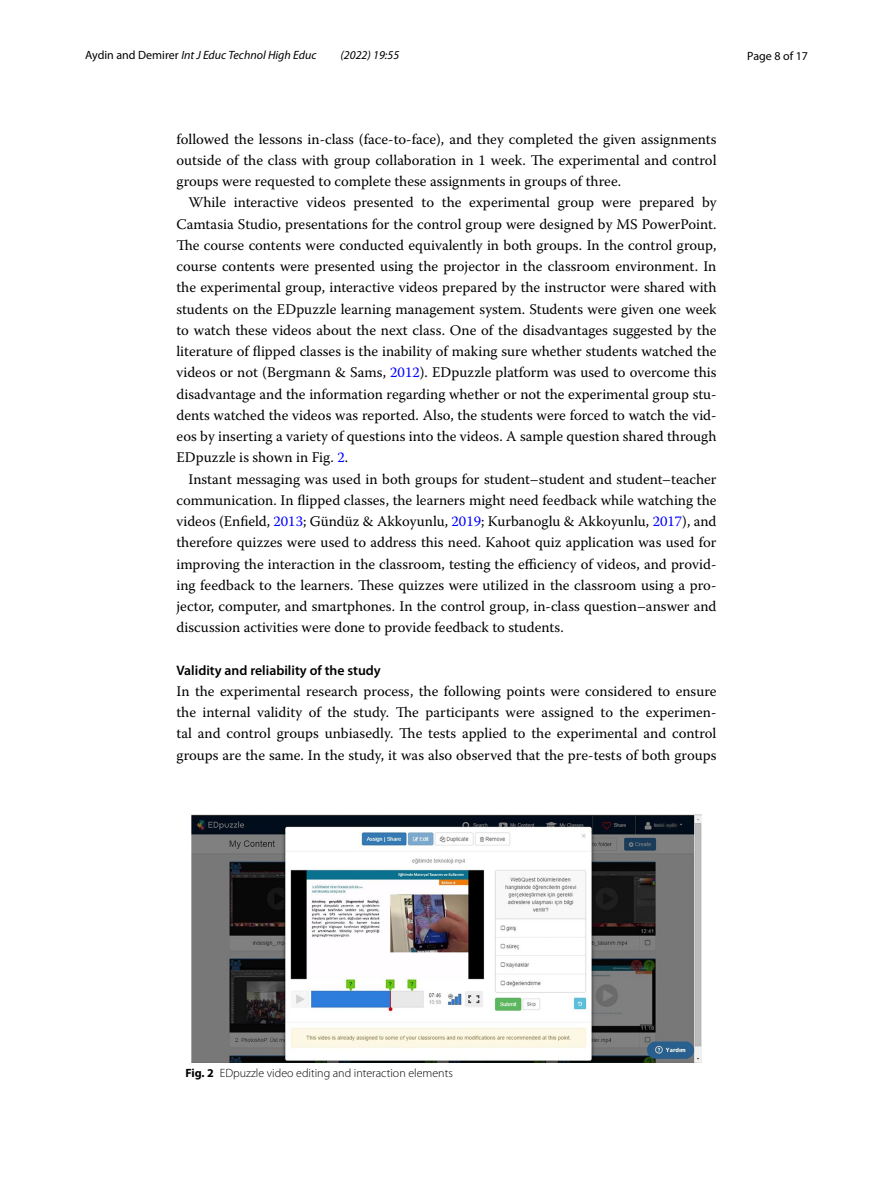
<style>
.page{position:relative;width:893px;height:1187px;background:#fff}
.page>*{position:absolute;margin:0;border:0;box-sizing:border-box;transform-origin:0 0}
.t1{font:14.7px/21.1px "Warnock Pro";color:#000;text-align:justify}
.t2{font:600 13.8px "Myriad Pro";color:#000}
.t3{font:italic 12px "Myriad Pro";color:#000}
.t4{font:300 12px "Myriad Pro";color:#000}
.t5{font:12px "Myriad Pro";color:#000}
.s1{font-style:normal}
.s2{color:#00f}
.s3{font-weight:700}
</style>
<div class="page">
<img style="left:191px;top:814px;width:511px;height:248px">
<p class="t3" style="left:85px;top:48px;width:233px"><span class="s1">Aydin and Demirer</span> Int J Educ Technol High Educ</p>
<p class="t3" style="left:340px;top:48px;width:60px">(2022) 19:55</p>
<p class="t5" style="left:747px;top:48px;width:62px">Page 8 of 17</p>
<p class="t1" style="left:176px;top:128px;width:542px">followed the lessons in-class (face-to-face), and they completed the given assignments outside of the class with group collaboration in 1 week. The experimental and control groups were requested to complete these assignments in groups of three.</p>
<p class="t1" style="left:176px;top:192px;width:542px;text-indent:12px">While interactive videos presented to the experimental group were prepared by Camtasia Studio, presentations for the control group were designed by MS PowerPoint.<br>The course contents were conducted equivalently in both groups. In the control group, course contents were presented using the projector in the classroom environment. In the experimental group, interactive videos prepared by the instructor were shared with students on the EDpuzzle learning management system. Students were given one week to watch these videos about the next class. One of the disadvantages suggested by the literature of flipped classes is the inability of making sure whether students watched the videos or not (Bergmann &amp; Sams, <span class="s2">2012</span>). EDpuzzle platform was used to overcome this disadvantage and the information regarding whether or not the experimental group stu&shy;dents watched the videos was reported. Also, the students were forced to watch the vid&shy;eos by inserting a variety of questions into the videos. A sample question shared through EDpuzzle is shown in Fig. <span class="s2">2</span>.</p>
<p class="t1" style="left:176px;top:468px;width:542px;text-indent:12px">Instant messaging was used in both groups for student–student and student–teacher communication. In flipped classes, the learners might need feedback while watching the videos (Enfield, <span class="s2">2013</span>; Gündüz &amp; Akkoyunlu, <span class="s2">2019</span>; Kurbanoglu &amp; Akkoyunlu, <span class="s2">2017</span>), and therefore quizzes were used to address this need. Kahoot quiz application was used for improving the interaction in the classroom, testing the efficiency of videos, and provid&shy;ing feedback to the learners. These quizzes were utilized in the classroom using a pro&shy;jector, computer, and smartphones. In the control group, in-class question–answer and discussion activities were done to provide feedback to students.</p>
<p class="t2" style="left:176px;top:661px;width:206px">Validity and reliability of the study</p>
<p class="t1" style="left:176px;top:680px;width:542px">In the experimental research process, the following points were considered to ensure the internal validity of the study. The participants were assigned to the experimen&shy;tal and control groups unbiasedly. The tests applied to the experimental and control groups are the same. In the study, it was also observed that the pre-tests of both groups</p>
<p class="t4" style="left:185px;top:1066px;width:269px"><span class="s3">Fig. 2</span> EDpuzzle video editing and interaction elements</p>
</div>
